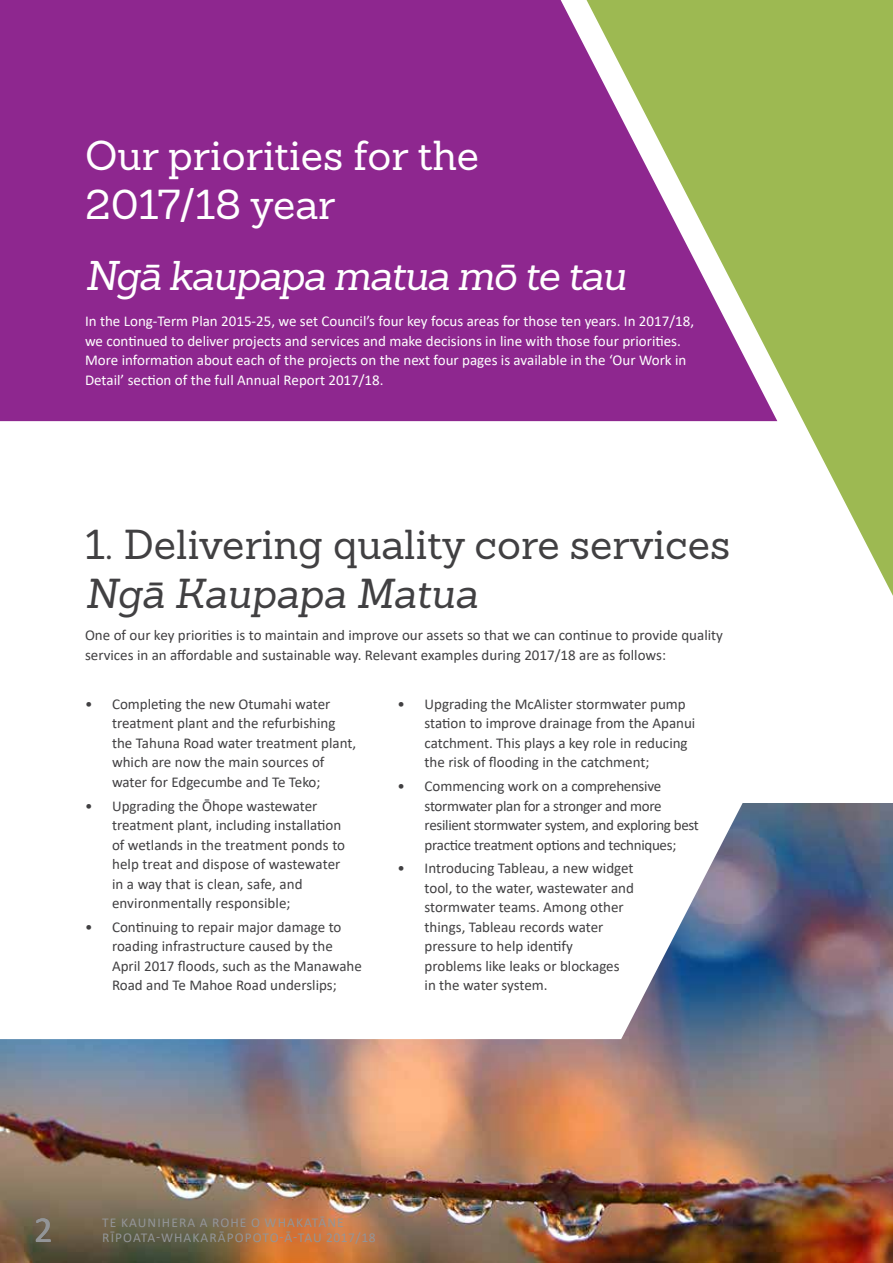
<style>
.page{position:relative;width:893px;height:1263px;background:#fff}
.page>*{position:absolute;margin:0;border:0;box-sizing:border-box;transform-origin:0 0}
.t1{font:40.8px "Sanchez";color:#414042}
.t2{font:40.8px/48.9px "Sanchez";color:#fff}
.t3{font:italic 40.8px "Sanchez";color:#414042}
.t4{font:italic 40.5px "Sanchez";letter-spacing:-.03em;color:#fff}
.t5{font:36.75px "Calibri";color:#939598}
.t6{font:15px/19.5px "Calibri";color:#414042}
.t7{font:15px/19.5px "Calibri";color:#fff}
.t8{font:15px/19.5px "Calibri";letter-spacing:-.02em;color:#414042}
.t9{font:13.5px/14.5px "Calibri";letter-spacing:.08em;color:#939598}
</style>
<div class="page">
<img style="left:0;top:1039px;width:893px;height:224px">
<svg style="left:621px;top:803px;width:272px;height:236px"></svg>
<svg style="left:586px;top:0;width:307px;height:596px;fill:#9db952"></svg>
<svg style="left:0;top:0;width:777px;height:421px;fill:#8e278f"></svg>
<h1 class="t2" style="left:85px;top:131px;width:396px">Our priorities for the<br>2017/18 year</h1>
<h2 class="t4" style="left:85px;top:249px;width:543px">Ngā kaupapa matua mō te tau</h2>
<p class="t7" style="left:85px;top:311px;width:611px">In the Long-Term Plan 2015-25, we set Council’s four key focus areas for those ten years. In 2017/18, we continued to deliver projects and services and make decisions in line with those four priorities.<br>More information about each of the projects on the next four pages is available in the ‘Our Work in Detail’ section of the full Annual Report 2017/18.</p>
<h1 class="t1" style="left:85px;top:518px;width:647px">1. Delivering quality core services</h1>
<h1 class="t3" style="left:85px;top:567px;width:394px">Ngā Kaupapa Matua</h1>
<p class="t6" style="left:85px;top:625px;width:639px">One of our key priorities is to maintain and improve our assets so that we can continue to provide quality services in an affordable and sustainable way. Relevant examples during 2017/18 are as follows:</p>
<p class="t6" style="left:425px;top:694px;width:272px;text-indent:-27px">• Upgrading the McAlister stormwater pump station to improve drainage from the Apanui catchment. This plays a key role in reducing the risk of flooding in the catchment;</p>
<p class="t8" style="left:425px;top:776px;width:276px;text-indent:-27px">• Commencing work on a comprehensive stormwater plan for a stronger and more resilient stormwater system, and exploring best practice treatment options and techniques;</p>
<p class="t6" style="left:425px;top:858px;width:211px;text-indent:-27px">• Introducing Tableau, a new widget tool, to the water, wastewater and stormwater teams. Among other things, Tableau records water pressure to help identify problems like leaks or blockages in the water system.</p>
<p class="t6" style="left:112px;top:694px;width:246px;text-indent:-27px">• Completing the new Otumahi water treatment plant and the refurbishing the Tahuna Road water treatment plant, which are now the main sources of water for Edgecumbe and Te Teko;</p>
<p class="t6" style="left:112px;top:795px;width:235px;text-indent:-27px">• Upgrading the Ōhope wastewater treatment plant, including installation of wetlands in the treatment ponds to help treat and dispose of wastewater in a way that is clean, safe, and environmentally responsible;</p>
<p class="t6" style="left:112px;top:917px;width:251px;text-indent:-27px">• Continuing to repair major damage to roading infrastructure caused by the April 2017 floods, such as the Manawahe Road and Te Mahoe Road underslips;</p>
<h3 class="t5" style="left:34px;top:1204px;width:20px">2</h3>
<p class="t9" style="left:102px;top:1215px;width:275px">TE KAUNIHERA A ROHE O WHAKATĀNE<br>RĪPOATA-WHAKARĀPOPOTO-Ā-TAU 2017/18</p>
</div>
